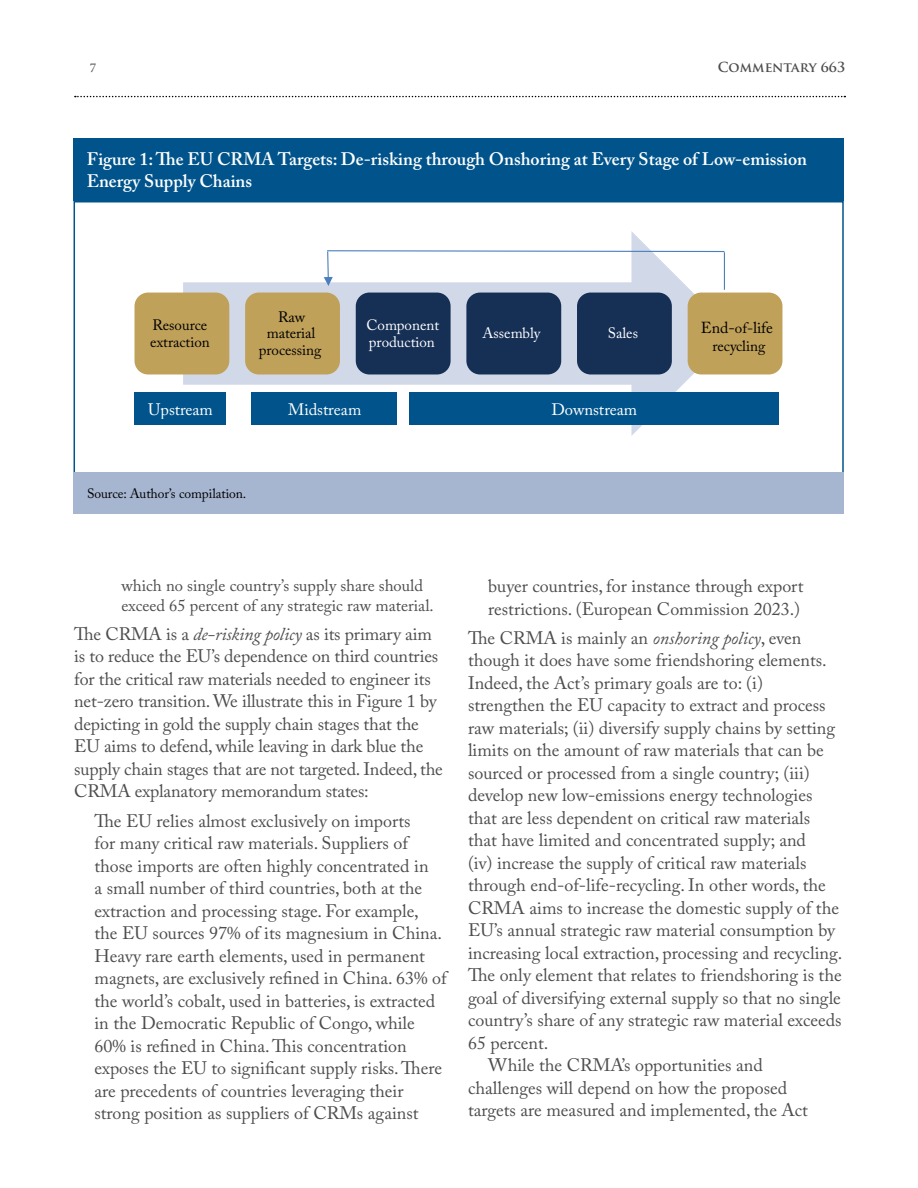
<style>
.page{position:relative;width:918px;height:1188px;background:#fff}
.page>*{position:absolute;margin:0;border:0;box-sizing:border-box;transform-origin:0 0}
.t1{font:18px/22.5px "Adobe Caslon Pro";color:#4d4d4f}
.t2{font:600 18px/22.5px "Adobe Caslon Pro";color:#fff}
.t3{font:16.5px/19.5px "Adobe Caslon Pro";color:#4d4d4f}
.t4{font:16.5px "Adobe Caslon Pro";letter-spacing:-.005em;color:#fff}
.t5{font:15.9px "Adobe Caslon Pro";letter-spacing:-.005em;color:#000}
.t6{font:15px/16.4px "Adobe Caslon Pro";color:#000}
.t7{font:15px/16.2px "Adobe Caslon Pro";color:#fff}
.t8{font:13.5px "Adobe Caslon Pro";letter-spacing:-.005em;color:#000}
.t9{font:700 13.5px "Trajan Pro";color:#4d4d4f}
.t10{font:13.5px "Minion Pro";color:#4d4d4f}
.s1{font-size:15px}
.s2{font-style:italic}
</style>
<div class="page">
<svg style="left:75px;top:96px;width:770px;height:1px"></svg>
<div style="left:74px;top:201px;width:770px;height:273px;background:#fff;border:2px solid #00548b"></div>
<div style="left:73px;top:138px;width:771px;height:63px;background:#00548b"></div>
<div style="left:74px;top:472px;width:770px;height:42px;background:#a6b5d0"></div>
<svg style="left:183px;top:231px;width:551px;height:205px"></svg>
<div style="left:135px;top:293px;width:94px;height:81px;background:#c0a15a;border-radius:14px"></div>
<div style="left:245px;top:293px;width:95px;height:81px;background:#c0a15a;border-radius:14px"></div>
<div style="left:356px;top:293px;width:95px;height:81px;background:#152f55;border-radius:14px"></div>
<div style="left:466px;top:293px;width:95px;height:81px;background:#152f55;border-radius:14px"></div>
<div style="left:577px;top:293px;width:95px;height:81px;background:#152f55;border-radius:14px"></div>
<div style="left:688px;top:293px;width:94px;height:81px;background:#c0a15a;border-radius:14px"></div>
<div style="left:134px;top:393px;width:92px;height:32px;background:#00548b"></div>
<div style="left:251px;top:393px;width:146px;height:32px;background:#00548b"></div>
<div style="left:409px;top:393px;width:369px;height:32px;background:#00548b"></div>
<svg style="left:324px;top:250px;width:402px;height:41px"></svg>
<p class="t10" style="left:90px;top:59px;width:8px">7</p>
<p class="t9" style="left:718px;top:59px;width:129px">COMMENTARY 663</p>
<p class="t2" style="left:87px;top:147px;width:722px">Figure 1: The EU CRMA Targets: De-risking through Onshoring at Every Stage of Low-emission<br>Energy Supply Chains</p>
<p class="t6" style="left:150px;top:317px;width:61px">Resource extraction</p>
<p class="t6" style="left:259px;top:309px;width:64px;text-align:center">Raw material processing</p>
<p class="t7" style="left:366px;top:317px;width:74px">Component production</p>
<p class="t7" style="left:482px;top:325px;width:59px">Assembly</p>
<p class="t7" style="left:608px;top:325px;width:32px">Sales</p>
<p class="t4" style="left:148px;top:400px;width:66px">Upstream</p>
<p class="t4" style="left:288px;top:400px;width:75px">Midstream</p>
<p class="t4" style="left:552px;top:400px;width:87px">Downstream</p>
<p class="t8" style="left:87px;top:486px;width:161px">Source: Author’s compilation.</p>
<p class="t5" style="left:701px;top:318px;width:73px">End-<span class="s1">of-</span>life</p>
<p class="t6" style="left:712px;top:337px;width:54px">recycling</p>
<p class="t3" style="left:122px;top:576px;width:314px">which no single country’s supply share should exceed 65 percent of any strategic raw material.</p>
<p class="t1" style="left:74px;top:622px;width:370px">The CRMA is a <span class="s2">de-risking policy</span> as its primary aim is to reduce the EU’s dependence on third countries for the critical raw materials needed to engineer its net-zero transition. We illustrate this in Figure 1 by depicting in gold the supply chain stages that the EU aims to defend, while leaving in dark blue the supply chain stages that are not targeted. Indeed, the CRMA explanatory memorandum states:</p>
<p class="t1" style="left:94px;top:809px;width:354px">The EU relies almost exclusively on imports<br>for many critical raw materials. Suppliers of those imports are often highly concentrated in<br>a small number of third countries, both at the extraction and processing stage. For example,<br>the EU sources 97% of its magnesium in China.<br>Heavy rare earth elements, used in permanent magnets, are exclusively refined in China. 63% of the world’s cobalt, used in batteries, is extracted in the Democratic Republic of Congo, while 60% is refined in China. This concentration exposes the EU to significant supply risks. There are precedents of countries leveraging their strong position as suppliers of CRMs against</p>
<p class="t1" style="left:488px;top:575px;width:317px">buyer countries, for instance through export restrictions. (European Commission 2023.)</p>
<p class="t1" style="left:468px;top:627px;width:335px">The CRMA is mainly an <span class="s2">onshoring policy</span>, even</p>
<p class="t1" style="left:468px;top:649px;width:360px">though it does have some friendshoring elements.</p>
<p class="t1" style="left:468px;top:672px;width:296px">Indeed, the Act’s primary goals are to: (i)</p>
<p class="t1" style="left:468px;top:694px;width:359px">strengthen the EU capacity to extract and process</p>
<p class="t1" style="left:468px;top:717px;width:369px">raw materials; (ii) diversify supply chains by setting</p>
<p class="t1" style="left:468px;top:739px;width:357px">limits on the amount of raw materials that can be</p>
<p class="t1" style="left:468px;top:762px;width:343px">sourced or processed from a single country; (iii)</p>
<p class="t1" style="left:468px;top:784px;width:346px">develop new low-emissions energy technologies</p>
<p class="t1" style="left:468px;top:807px;width:344px">that are less dependent on critical raw materials</p>
<p class="t1" style="left:468px;top:829px;width:340px">that have limited and concentrated supply; and</p>
<p class="t1" style="left:468px;top:852px;width:340px">(iv) increase the supply of critical raw materials</p>
<p class="t1" style="left:468px;top:874px;width:359px">through end-of-life-recycling. In other words, the</p>
<p class="t1" style="left:468px;top:897px;width:373px">CRMA aims to increase the domestic supply of the</p>
<p class="t1" style="left:468px;top:919px;width:369px">EU’s annual strategic raw material consumption by</p>
<p class="t1" style="left:468px;top:942px;width:376px">increasing local extraction, processing and recycling.</p>
<p class="t1" style="left:468px;top:964px;width:375px">The only element that relates to friendshoring is the</p>
<p class="t1" style="left:468px;top:987px;width:374px">goal of diversifying external supply so that no single</p>
<p class="t1" style="left:468px;top:1009px;width:375px">country’s share of any strategic raw material exceeds</p>
<p class="t1" style="left:468px;top:1032px;width:82px">65 percent.</p>
<p class="t1" style="left:488px;top:1054px;width:276px">While the CRMA’s opportunities and</p>
<p class="t1" style="left:468px;top:1077px;width:321px">challenges will depend on how the proposed</p>
<p class="t1" style="left:468px;top:1099px;width:341px">targets are measured and implemented, the Act</p>
</div>
